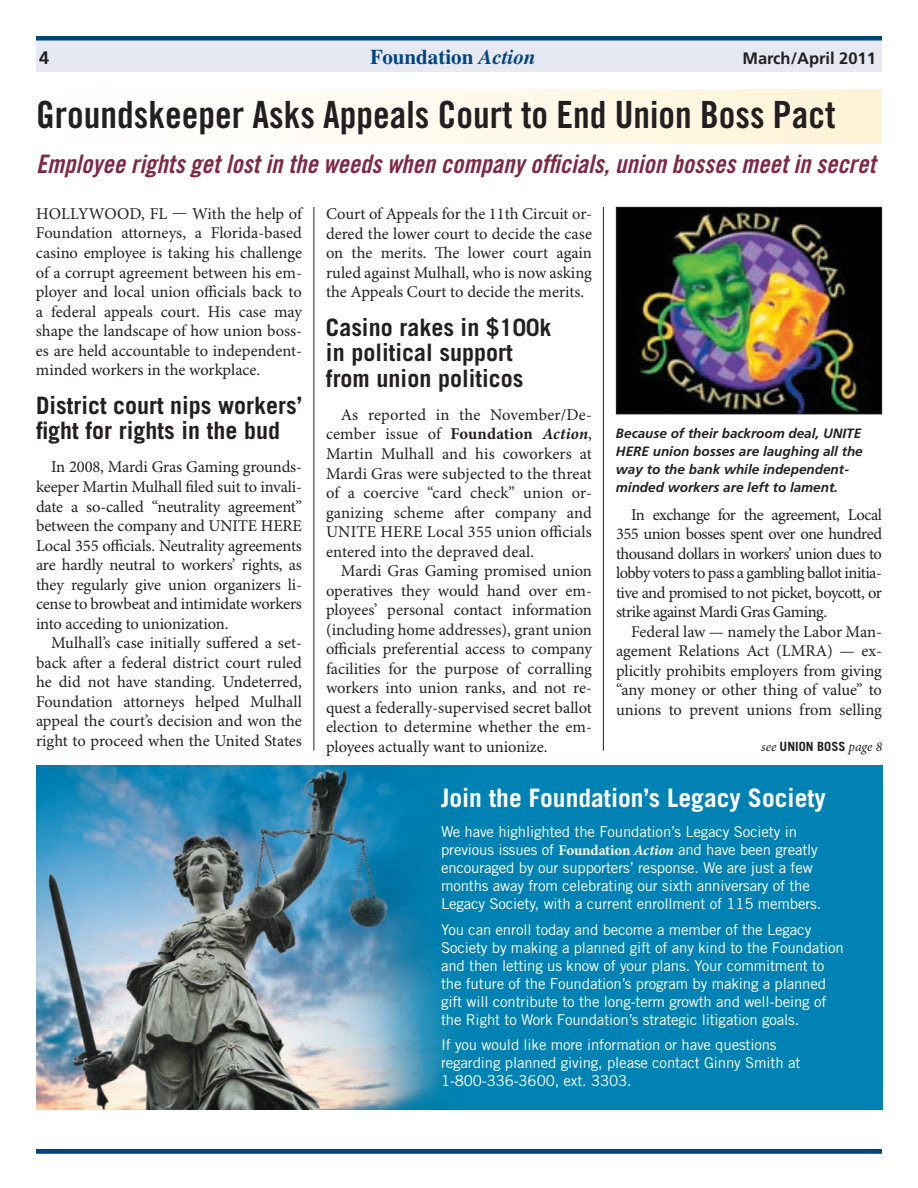
<style>
.page{position:relative;width:918px;height:1188px;background:#fff}
.page>*{position:absolute;margin:0;border:0;box-sizing:border-box;transform-origin:0 0}
.t1{font:37.5px "Trade Gothic LT Std Bd Cn 20";color:#231f20}
.t2{font:25.5px "Trade Gothic LT Std Bd Cn 20 Obl";color:#7e2846}
.t3{font:700 25.5px "Trade Gothic LT Std";color:#fff}
.t4{font:700 24px/25.5px "Trade Gothic LT Std";color:#231f20}
.t5{font:700 21px "Times LT Std";color:#01457f}
.t6{font:700 18px "Frutiger LT Std";color:#231f20}
.t7{font:16.5px/19.5px "Minion Pro";letter-spacing:-.005em;color:#231f20;text-align:justify}
.t8{font:700 16.5px "Frutiger LT Std";color:#231f20}
.t9{font:15px/18px "Trade Gothic LT Std";letter-spacing:-.01em;color:#fff}
.t10{font:italic 700 13.5px/18px "Frutiger LT Std";color:#231f20}
.t11{font:700 12.75px "Trade Gothic LT Std";color:#231f20}
.s1{font-style:italic}
.s2{font-weight:700}
.s3{font-weight:700;font-style:italic}
.s4{font-family:"Minion Pro";font-weight:400;font-style:italic;font-size:13.5px}
.s5{font-family:"Minion Pro";font-weight:700}
.s6{font-family:"Minion Pro";font-weight:700;font-style:italic}
</style>
<div class="page">
<div style="left:36px;top:38px;width:846px;height:34px;background:#e6e9f2"></div>
<hr style="left:36px;top:36px;width:846px;height:4px;background:#01457f">
<div style="left:36px;top:89px;width:846px;height:54px;background:linear-gradient(to right,#feffff,#fef3d7)"></div>
<hr style="left:314px;top:207px;width:1px;height:544px;background:#231f20">
<hr style="left:603px;top:207px;width:1px;height:544px;background:#231f20">
<img style="left:618px;top:209px;width:262px;height:203px">
<div style="left:616px;top:207px;width:266px;height:207px;border:1px solid #231f20"></div>
<div style="left:36px;top:1149px;width:846px;height:5px;background:#01457f"></div>
<img style="left:36px;top:765px;width:846px;height:345px">
<p class="t6" style="left:39px;top:47px;width:12px">4</p>
<p class="t5" style="left:370px;top:44px;width:167px">Foundation <span class="s1">Action</span></p>
<p class="t8" style="left:742px;top:48px;width:135px">March/April 2011</p>
<h1 class="t1" style="left:36px;top:92px;width:801px">Groundskeeper Asks Appeals Court to End Union Boss Pact</h1>
<h2 class="t2" style="left:36px;top:148px;width:841px">Employee rights get lost in the weeds when company officials, union bosses meet in secret</h2>
<p class="t7" style="left:36px;top:205px;width:268px">HOLLYWOOD, FL — With the help of Foundation attorneys, a Florida-based casino employee is taking his challenge of a corrupt agreement between his em&shy;ployer and local union officials back to a federal appeals court. His case may shape the landscape of how union boss&shy;es are held accountable to independent&shy;minded workers in the workplace.</p>
<h3 class="t4" style="left:36px;top:392px;width:268px">District court nips workers’ fight for rights in the bud</h3>
<p class="t7" style="left:36px;top:458px;width:268px;text-indent:15px">In 2008, Mardi Gras Gaming grounds&shy;keeper Martin Mulhall filed suit to invali&shy;date a so-called “neutrality agreement” between the company and UNITE HERE Local 355 officials. Neutrality agreements are hardly neutral to workers’ rights, as they regularly give union organizers li&shy;cense to browbeat and intimidate workers into acceding to unionization.</p>
<p class="t7" style="left:36px;top:634px;width:268px;text-indent:15px">Mulhall’s case initially suffered a set&shy;back after a federal district court ruled he did not have standing. Undeterred, Foundation attorneys helped Mulhall appeal the court’s decision and won the right to proceed when the United States</p>
<p class="t7" style="left:326px;top:205px;width:268px">Court of Appeals for the 11th Circuit or&shy;dered the lower court to decide the case on the merits. The lower court again ruled against Mulhall, who is now asking the Appeals Court to decide the merits.</p>
<h3 class="t4" style="left:326px;top:314px;width:227px">Casino rakes in $100k in political support from union politicos</h3>
<p class="t7" style="left:326px;top:406px;width:268px;text-indent:15px">As reported in the November/De&shy;cember issue of <span class="s2">Foundation</span> <span class="s3">Action</span>, Martin Mulhall and his coworkers at Mardi Gras were subjected to the threat of a coercive “card check” union or&shy;ganizing scheme after company and UNITE HERE Local 355 union officials entered into the depraved deal.</p>
<p class="t7" style="left:326px;top:562px;width:268px;text-indent:15px">Mardi Gras Gaming promised union operatives they would hand over em&shy;ployees’ personal contact information (including home addresses), grant union officials preferential access to company facilities for the purpose of corralling workers into union ranks, and not re&shy;quest a federally-supervised secret ballot election to determine whether the em&shy;ployees actually want to unionize.</p>
<p class="t10" style="left:616px;top:424px;width:248px">Because of their backroom deal, UNITE HERE union bosses are laughing all the way to the bank while independent&shy;minded workers are left to lament.</p>
<p class="t7" style="left:616px;top:505px;width:268px;text-indent:15px">In exchange for the agreement, Local 355 union bosses spent over one hundred thousand dollars in workers’ union dues to lobby voters to pass a gambling ballot initia&shy;tive and promised to not picket, boycott, or strike against Mardi Gras Gaming.</p>
<p class="t7" style="left:616px;top:622px;width:268px;text-indent:15px">Federal law — namely the Labor Man&shy;agement Relations Act (LMRA) — ex&shy;plicitly prohibits employers from giving “any money or other thing of value” to unions to prevent unions from selling</p>
<p class="t11" style="left:761px;top:738px;width:122px"><span class="s4">see</span> UNION BOSS <span class="s4">page 8</span></p>
<h2 class="t3" style="left:441px;top:782px;width:386px">Join the Foundation’s Legacy Society</h2>
<p class="t9" style="left:441px;top:823px;width:382px">We have highlighted the Foundation’s Legacy Society in previous issues of <span class="s5">Foundation</span> <span class="s6">Action</span> and have been greatly encouraged by our supporters’ response. We are just a few months away from celebrating our sixth anniversary of the Legacy Society, with a current enrollment of 115 members.</p>
<p class="t9" style="left:441px;top:920px;width:404px">You can enroll today and become a member of the Legacy Society by making a planned gift of any kind to the Foundation and then letting us know of your plans. Your commitment to the future of the Foundation’s program by making a planned gift will contribute to the long-term growth and well-being of the Right to Work Foundation’s strategic litigation goals.</p>
<p class="t9" style="left:441px;top:1036px;width:361px">If you would like more information or have questions regarding planned giving, please contact Ginny Smith at<br>1-800-336-3600, ext. 3303.</p>
</div>
